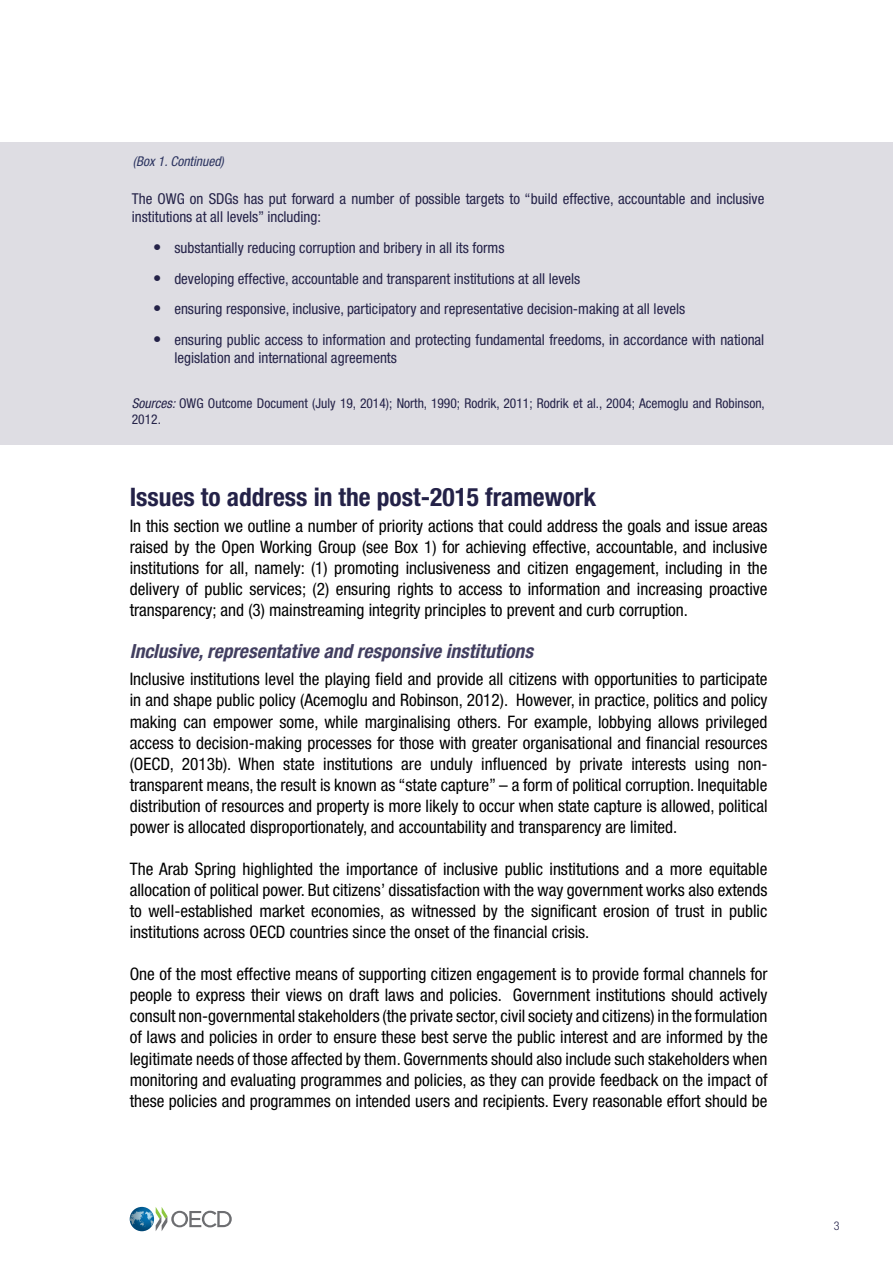
<style>
.page{position:relative;width:893px;height:1263px;background:#fff}
.page>*{position:absolute;margin:0;border:0;box-sizing:border-box;transform-origin:0 0}
.t1{font:700 condensed 25.5px "Helvetica Neue LT Std";color:#242248}
.t2{font:italic 700 condensed 19.5px "Helvetica Neue LT Std";color:#423f60}
.t3{font:condensed 17.25px/21.1px "Helvetica Neue LT Std";color:#000;text-align:justify}
.t4{font:condensed 15px/18px "Helvetica Neue LT Std";color:#242248}
.t5{font:condensed 13.5px/16.2px "Helvetica Neue LT Std";color:#242248}
.t6{font:italic condensed 13.5px "Helvetica Neue LT Std";color:#2c3460}
.t7{font:300 condensed 12px "Helvetica Neue LT Std";color:#242248}
.s1{font-size:16.5px}
.s2{font-style:italic}
</style>
<div class="page">
<svg style="left:130px;top:1207px;width:24px;height:24px"></svg>
<svg style="left:156px;top:1207px;width:76px;height:24px"></svg>
<div style="left:0;top:142px;width:893px;height:303px;background:#dedde3"></div>
<p class="t6" style="left:133px;top:153px;width:92px">(Box 1. Continued)</p>
<p class="t4" style="left:132px;top:190px;width:634px">The OWG on SDGs has put forward a number of possible targets to “build effective, accountable and inclusive institutions at all levels” including:</p>
<p class="t4" style="left:153px;top:238px;width:353px"><span class="s1">•</span> substantially reducing corruption and bribery in all its forms</p>
<p class="t4" style="left:153px;top:269px;width:429px"><span class="s1">•</span> developing effective, accountable and transparent institutions at all levels</p>
<p class="t4" style="left:153px;top:300px;width:534px"><span class="s1">•</span> ensuring responsive, inclusive, participatory and representative decision-making at all levels</p>
<p class="t4" style="left:174px;top:331px;width:591px;text-indent:-21px"><span class="s1">•</span> ensuring public access to information and protecting fundamental freedoms, in accordance with national legislation and international agreements</p>
<p class="t5" style="left:132px;top:395px;width:634px"><span class="s2">Sources:</span> OWG Outcome Document (July 19, 2014); North, 1990; Rodrik, 2011; Rodrik et al., 2004; Acemoglu and Robinson,<br>2012.</p>
<h1 class="t1" style="left:130px;top:482px;width:468px">Issues to address in the post-2015 framework</h1>
<p class="t3" style="left:130px;top:515px;width:639px">In this section we outline a number of priority actions that could address the goals and issue areas raised by the Open Working Group (see Box 1) for achieving effective, accountable, and inclusive institutions for all, namely: (1) promoting inclusiveness and citizen engagement, including in the delivery of public services; (2) ensuring rights to access to information and increasing proactive transparency; and (3) mainstreaming integrity principles to prevent and curb corruption.</p>
<p class="t2" style="left:130px;top:639px;width:405px">Inclusive, representative and responsive institutions</p>
<p class="t3" style="left:130px;top:668px;width:639px">Inclusive institutions level the playing field and provide all citizens with opportunities to participate in and shape public policy (Acemoglu and Robinson, 2012). However, in practice, politics and policy making can empower some, while marginalising others. For example, lobbying allows privileged access to decision-making processes for those with greater organisational and financial resources (OECD, 2013b). When state institutions are unduly influenced by private interests using non&shy;transparent means, the result is known as “state capture” – a form of political corruption. Inequitable distribution of resources and property is more likely to occur when state capture is allowed, political power is allocated disproportionately, and accountability and transparency are limited.</p>
<p class="t3" style="left:130px;top:858px;width:639px">The Arab Spring highlighted the importance of inclusive public institutions and a more equitable allocation of political power. But citizens’ dissatisfaction with the way government works also extends to well-established market economies, as witnessed by the significant erosion of trust in public institutions across OECD countries since the onset of the financial crisis.</p>
<p class="t3" style="left:130px;top:963px;width:639px">One of the most effective means of supporting citizen engagement is to provide formal channels for people to express their views on draft laws and policies. Government institutions should actively consult non-governmental stakeholders (the private sector, civil society and citizens) in the formulation of laws and policies in order to ensure these best serve the public interest and are informed by the legitimate needs of those affected by them. Governments should also include such stakeholders when monitoring and evaluating programmes and policies, as they can provide feedback on the impact of these policies and programmes on intended users and recipients. Every reasonable effort should be</p>
<p class="t7" style="left:834px;top:1219px;width:7px">3</p>
</div>
